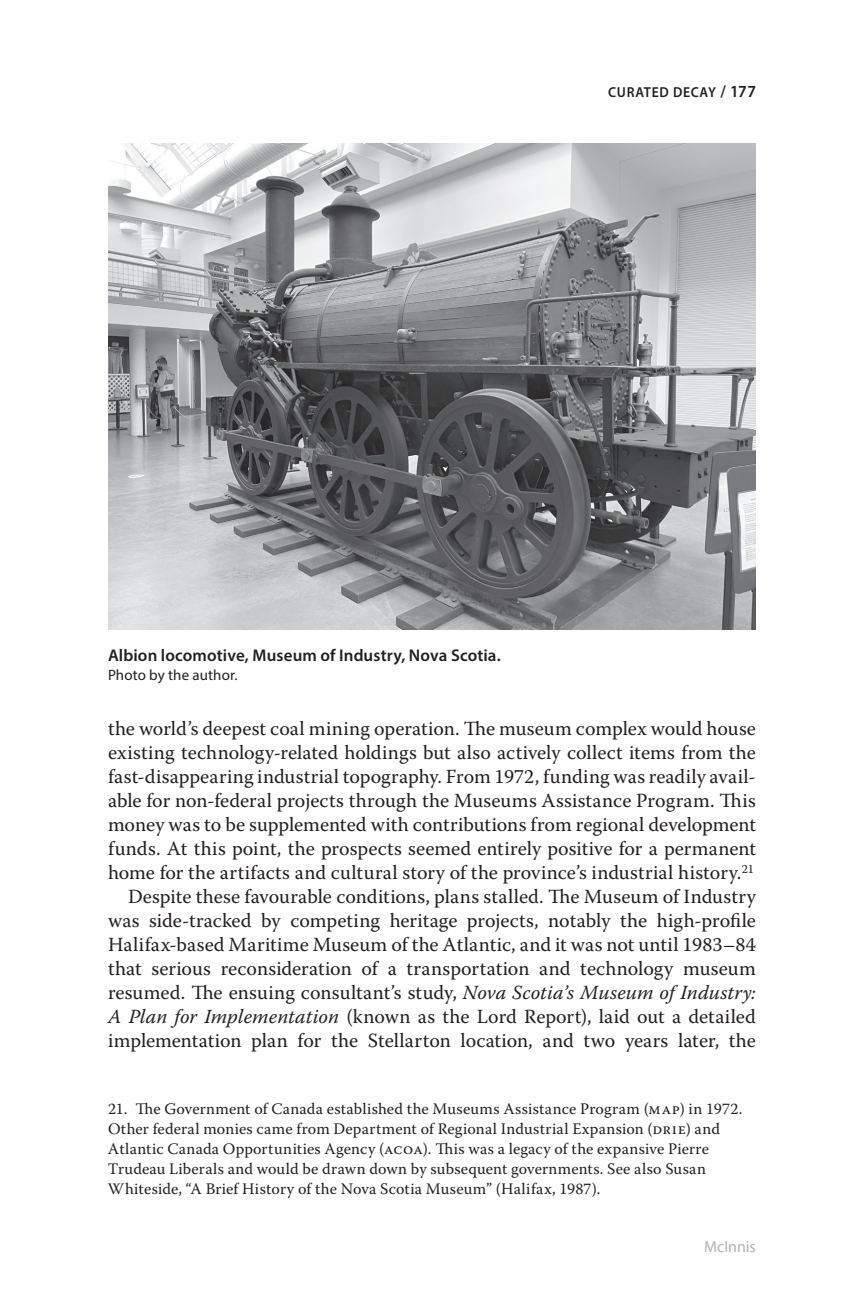
<style>
.page{position:relative;width:864px;height:1296px;background:#fff}
.page>*{position:absolute;margin:0;border:0;box-sizing:border-box;transform-origin:0 0}
.text-body{font:20px/24px "Warnock Pro";letter-spacing:.005em;color:#231f20;text-align:justify}
.t1{font:600 17px "Myriad Pro";letter-spacing:.01em;color:#231f20}
.footnote{font:16px/20px "Warnock Pro";letter-spacing:.015em;color:#231f20}
.t2{font:16px "Myriad Pro";color:#b2b2b2}
.credit-1{font:15px "Myriad Pro";letter-spacing:.01em;color:#231f20}
.t3{font:14.4px "Myriad Pro Semibold SC850";letter-spacing:.045em;color:#231f20;scale:.95 1}
.s1{font-size:17px}
.s2{font-style:italic}
</style>
<div class="page">
<img style="left:108px;top:144px;width:648px;height:486px">
<p class="t3" style="left:608px;top:83px;width:157px">CURATED DECAY <span class="s1">/ 177</span></p>
<p class="t1" style="left:108px;top:644px;width:394px">Albion locomotive, Museum of Industry, Nova Scotia.</p>
<p class="credit-1" style="left:108px;top:665px;width:131px">Photo by the author.</p>
<p class="text-body" style="left:108px;top:716px;width:650px">the world’s deepest coal mining operation. The museum complex would house existing technology-related holdings but also actively collect items from the fast-disappearing industrial topography. From 1972, funding was readily avail&shy;able for non-federal projects through the Museums Assistance Program. This money was to be supplemented with contributions from regional development funds. At this point, the prospects seemed entirely positive for a permanent home for the artifacts and cultural story of the province’s industrial history.<sup>21</sup></p>
<p class="text-body" style="left:108px;top:884px;width:650px;text-indent:20px">Despite these favourable conditions, plans stalled. The Museum of Industry was side-tracked by competing heritage projects, notably the high-profile Halifax-based Maritime Museum of the Atlantic, and it was not until 1983–84 that serious reconsideration of a transportation and technology museum resumed. The ensuing consultant’s study, <span class="s2">Nova Scotia’s Museum of Industry:<br>A Plan for Implementation</span> (known as the Lord Report), laid out a detailed implementation plan for the Stellarton location, and two years later, the</p>
<p class="footnote" style="left:108px;top:1098px;width:636px">21. The Government of Canada established the Museums Assistance Program (map) in 1972.<br>Other federal monies came from Department of Regional Industrial Expansion (drie) and Atlantic Canada Opportunities Agency (acoa). This was a legacy of the expansive Pierre Trudeau Liberals and would be drawn down by subsequent governments. See also Susan Whiteside, “A Brief History of the Nova Scotia Museum” (Halifax, 1987).</p>
<p class="t2" style="left:704px;top:1237px;width:53px">McInnis</p>
</div>
